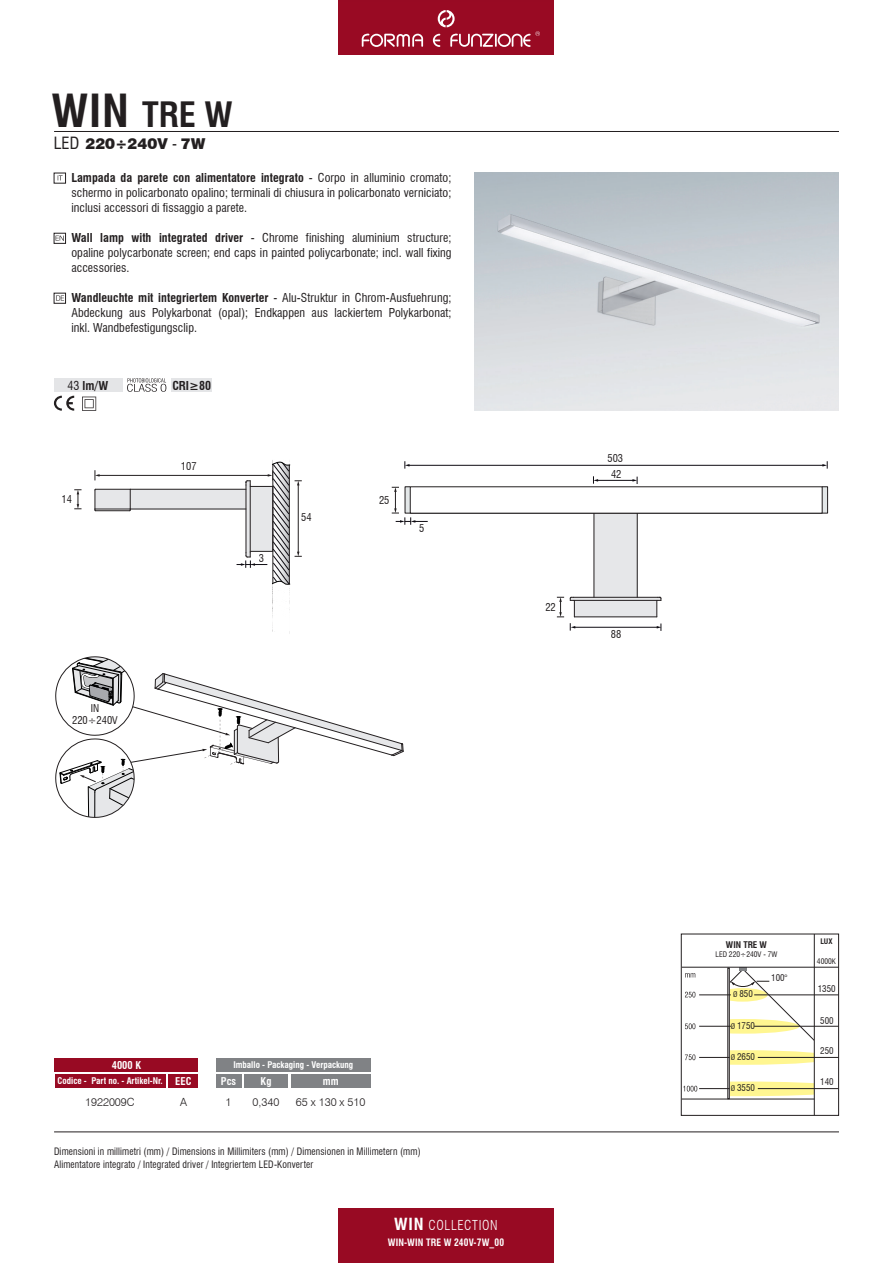
<style>
.page{position:relative;width:893px;height:1263px;background:#fff}
.page>*{position:absolute;margin:0;border:0;box-sizing:border-box;transform-origin:0 0}
.t1{font:700 condensed 34.2px "Swiss 721 BT";color:#231f20}
.t2{font:900 15px "Swiss 721 BT";color:#231f20}
.t3{font:300 condensed 13.35px "Swiss 721 BT";letter-spacing:.05em;color:#fff}
.t4{font:condensed 12px/15px "Swiss 721 BT";letter-spacing:.005em;color:#231f20;text-align:justify}
.t5{font:700 condensed 12px "Swiss 721 BT";letter-spacing:.005em;color:#231f20}
.t6{font:300 11.25px "Swiss 721 BT";color:#231f20}
.t7{font:condensed 10.5px/16.5px "Swiss 721 BT";color:#231f20;text-align:center}
.t8{font:700 condensed 10.5px "Swiss 721 BT";color:#fff}
.t9{font:condensed 10.05px/13.5px "Swiss 721 BT";letter-spacing:.015em;color:#231f20;scale:.95 1}
.t10{font:700 condensed 10.05px "Swiss 721 BT";letter-spacing:.015em;color:#fff;scale:.95 1}
.t11{font:700 condensed 9px "Swiss 721 BT";color:#fff}
.t12{font:condensed 9px "Swiss 721 BT";color:#231f20}
.t13{font:700 condensed 9px "Swiss 721 BT";color:#231f20}
.t14{font:condensed 7.5px "Swiss 721 BT";color:#231f20}
.t15{font:700 condensed 7.5px "Swiss 721 BT";color:#231f20}
.s1{font-size:44.55px}
.s2{font-weight:400;font-stretch:condensed;font-size:16.5px}
.s3{font-weight:400;font-stretch:condensed}
.s4{font-weight:700}
.s5{font-weight:400}
.s6{font-size:10.5px}
.s7{font-weight:700;font-size:16.35px}
.s8{font-size:7.5px}
</style>
<div class="page">
<div style="left:338px;top:0;width:216px;height:54px;background:#980a23"></div>
<div style="left:338px;top:1209px;width:216px;height:54px;background:#980a23"></div>
<svg style="left:362px;top:33px;width:61px;height:14px"></svg>
<svg style="left:433px;top:10px;width:107px;height:37px"></svg>
<svg style="left:74px;top:489px;width:8px;height:20px"></svg>
<svg style="left:557px;top:597px;width:7px;height:21px"></svg>
<hr style="left:574px;top:627px;width:84px;height:1px;background:#0e0b12">
<svg style="left:570px;top:623px;width:5px;height:8px"></svg>
<svg style="left:657px;top:623px;width:5px;height:8px"></svg>
<div style="left:594px;top:513px;width:43px;height:84px;background:#e6e7e9"></div>
<hr style="left:574px;top:617px;width:83px;height:1px;background:#231f20">
<hr style="left:594px;top:513px;width:1px;height:84px;background:#231f20">
<hr style="left:637px;top:513px;width:1px;height:84px;background:#231f20">
<svg style="left:570px;top:597px;width:92px;height:20px;background:#cdcdce"></svg>
<svg style="left:94px;top:460px;width:208px;height:174px"></svg>
<svg style="left:392px;top:487px;width:36px;height:38px"></svg>
<hr style="left:409px;top:465px;width:414px;height:1px;background:#0e0b12">
<svg style="left:822px;top:461px;width:6px;height:8px"></svg>
<svg style="left:405px;top:461px;width:4px;height:8px"></svg>
<div style="left:410px;top:487px;width:412px;height:26px;background:#fff"></div>
<hr style="left:597px;top:480px;width:36px;height:1px;background:#0e0b12">
<svg style="left:593px;top:476px;width:5px;height:8px"></svg>
<svg style="left:632px;top:477px;width:6px;height:7px"></svg>
<svg style="left:55px;top:656px;width:349px;height:162px"></svg>
<hr style="left:54px;top:131px;width:785px;height:1px;background:#231f20">
<hr style="left:54px;top:1131px;width:785px;height:1px;background:#231f20">
<hr style="left:814px;top:934px;width:1px;height:181px;background:#231f20">
<svg style="left:683px;top:967px;width:154px;height:132px"></svg>
<hr style="left:699px;top:994px;width:32px;height:1px;background:#231f20">
<hr style="left:699px;top:1026px;width:32px;height:1px;background:#231f20">
<hr style="left:699px;top:1057px;width:31px;height:1px;background:#231f20">
<hr style="left:699px;top:1088px;width:31px;height:1px;background:#231f20">
<hr style="left:682px;top:1099px;width:132px;height:1px;background:#231f20">
<hr style="left:754px;top:994px;width:84px;height:1px;background:#231f20">
<hr style="left:754px;top:1026px;width:84px;height:1px;background:#231f20">
<hr style="left:758px;top:1057px;width:80px;height:1px;background:#231f20">
<hr style="left:758px;top:1088px;width:80px;height:1px;background:#231f20">
<div style="left:681px;top:934px;width:158px;height:182px;border:1px solid #231f20"></div>
<img style="left:474px;top:173px;width:365px;height:238px">
<div style="left:54px;top:173px;width:12px;height:10px;border:1px solid #231f20"></div>
<svg style="left:58px;top:175px;width:5px;height:5px"></svg>
<div style="left:54px;top:233px;width:12px;height:10px;border:1px solid #231f20"></div>
<svg style="left:56px;top:236px;width:8px;height:5px"></svg>
<div style="left:54px;top:293px;width:12px;height:10px;border:1px solid #231f20"></div>
<svg style="left:56px;top:295px;width:8px;height:6px"></svg>
<div style="left:171px;top:378px;width:41px;height:14px;background:#e4e5e7"></div>
<div style="left:54px;top:378px;width:69px;height:14px;background:#e4e5e7"></div>
<svg style="left:127px;top:378px;width:39px;height:14px"></svg>
<div style="left:216px;top:1074px;width:25px;height:14px;background:#808285"></div>
<div style="left:245px;top:1074px;width:43px;height:14px;background:#808285"></div>
<div style="left:291px;top:1074px;width:80px;height:14px;background:#808285"></div>
<div style="left:216px;top:1058px;width:155px;height:14px;background:#808285"></div>
<div style="left:55px;top:1074px;width:110px;height:14px;background:#980a23"></div>
<div style="left:55px;top:1058px;width:143px;height:14px;background:#980a23"></div>
<div style="left:169px;top:1074px;width:29px;height:14px;background:#980a23"></div>
<svg style="left:54px;top:396px;width:42px;height:15px"></svg>
<h1 class="t1" style="left:52px;top:94px;width:183px"><span class="s1">WIN</span> TRE W</h1>
<p class="t2" style="left:54px;top:134px;width:153px"><span class="s2">LED</span> 220÷240V <span class="s3">-</span> 7W</p>
<p class="t4" style="left:71px;top:170px;width:381px"><span class="s4">Lampada da parete con alimentatore integrato</span> - Corpo in alluminio cromato; schermo in policarbonato opalino; terminali di chiusura in policarbonato verniciato; inclusi accessori di fissaggio a parete.</p>
<p class="t4" style="left:71px;top:230px;width:382px"><span class="s4">Wall lamp with integrated driver</span> - Chrome finishing aluminium structure; opaline polycarbonate screen; end caps in painted poliycarbonate; incl. wall fixing accessories.</p>
<p class="t4" style="left:71px;top:290px;width:381px"><span class="s4">Wandleuchte mit integriertem Konverter</span> - Alu-Struktur in Chrom-Ausfuehrung; Abdeckung aus Polykarbonat (opal); Endkappen aus lackiertem Polykarbonat; inkl. Wandbefestigungsclip.</p>
<p class="t5" style="left:67px;top:378px;width:42px"><span class="s5">43</span> lm/W</p>
<p class="t5" style="left:172px;top:378px;width:40px">CRI≥80</p>
<p class="t7" style="left:62px;top:491px;width:12px">14</p>
<p class="t7" style="left:72px;top:702px;width:47px;line-height:12.6px">IN<br>220÷240V</p>
<p class="t7" style="left:181px;top:458px;width:17px">107</p>
<p class="t7" style="left:259px;top:550px;width:7px">3</p>
<p class="t7" style="left:301px;top:509px;width:12px">54</p>
<p class="t7" style="left:379px;top:492px;width:12px">25</p>
<p class="t7" style="left:419px;top:520px;width:7px">5</p>
<p class="t7" style="left:545px;top:599px;width:12px">22</p>
<p class="t7" style="left:607px;top:450px;width:17px">503<br>42</p>
<p class="t7" style="left:611px;top:626px;width:12px">88</p>
<p class="t8" style="left:112px;top:1059px;width:31px">4000 K</p>
<p class="t6" style="left:85px;top:1095px;width:51px">1922009C</p>
<p class="t6" style="left:180px;top:1095px;width:8px">A</p>
<p class="t6" style="left:225px;top:1095px;width:7px">1</p>
<p class="t6" style="left:252px;top:1095px;width:28px">0,340</p>
<p class="t6" style="left:296px;top:1095px;width:71px">65 x 130 x 510</p>
<p class="t11" style="left:233px;top:1060px;width:121px">Imballo - Packaging - Verpackung</p>
<p class="t11" style="left:58px;top:1075px;width:135px">Codice - Part no. - Artikel-Nr. <span class="s6">EEC</span></p>
<p class="t8" style="left:221px;top:1075px;width:17px">Pcs</p>
<p class="t8" style="left:261px;top:1075px;width:12px">Kg</p>
<p class="t8" style="left:323px;top:1075px;width:17px">mm</p>
<p class="t9" style="left:54px;top:1144px;width:387px">Dimensioni in millimetri (mm) / Dimensions in Millimiters (mm) / Dimensionen in Millimetern (mm)<br>Alimentatore integrato / Integrated driver / Integriertem LED-Konverter</p>
<p class="t3" style="left:394px;top:1217px;width:105px"><span class="s7">WIN</span> COLLECTION</p>
<p class="t10" style="left:388px;top:1236px;width:124px">WIN-WIN TRE W 240V-7W_00</p>
<p class="t13" style="left:726px;top:940px;width:43px">WIN TRE W</p>
<p class="t14" style="left:715px;top:950px;width:63px">LED 220÷240V - 7W</p>
<p class="t12" style="left:733px;top:988px;width:21px"><span class="s8">Ø</span> 850</p>
<p class="t12" style="left:731px;top:1020px;width:26px"><span class="s8">Ø</span> 1750</p>
<p class="t12" style="left:731px;top:1051px;width:26px"><span class="s8">Ø</span> 2650</p>
<p class="t12" style="left:731px;top:1082px;width:26px"><span class="s8">Ø</span> 3550</p>
<p class="t12" style="left:771px;top:973px;width:18px">100°</p>
<p class="t15" style="left:820px;top:937px;width:13px">LUX</p>
<p class="t14" style="left:817px;top:956px;width:21px">4000K</p>
<p class="t12" style="left:818px;top:983px;width:19px">1350</p>
<p class="t12" style="left:820px;top:1016px;width:15px">500</p>
<p class="t12" style="left:820px;top:1045px;width:15px">250</p>
<p class="t12" style="left:820px;top:1076px;width:15px">140</p>
</div>
